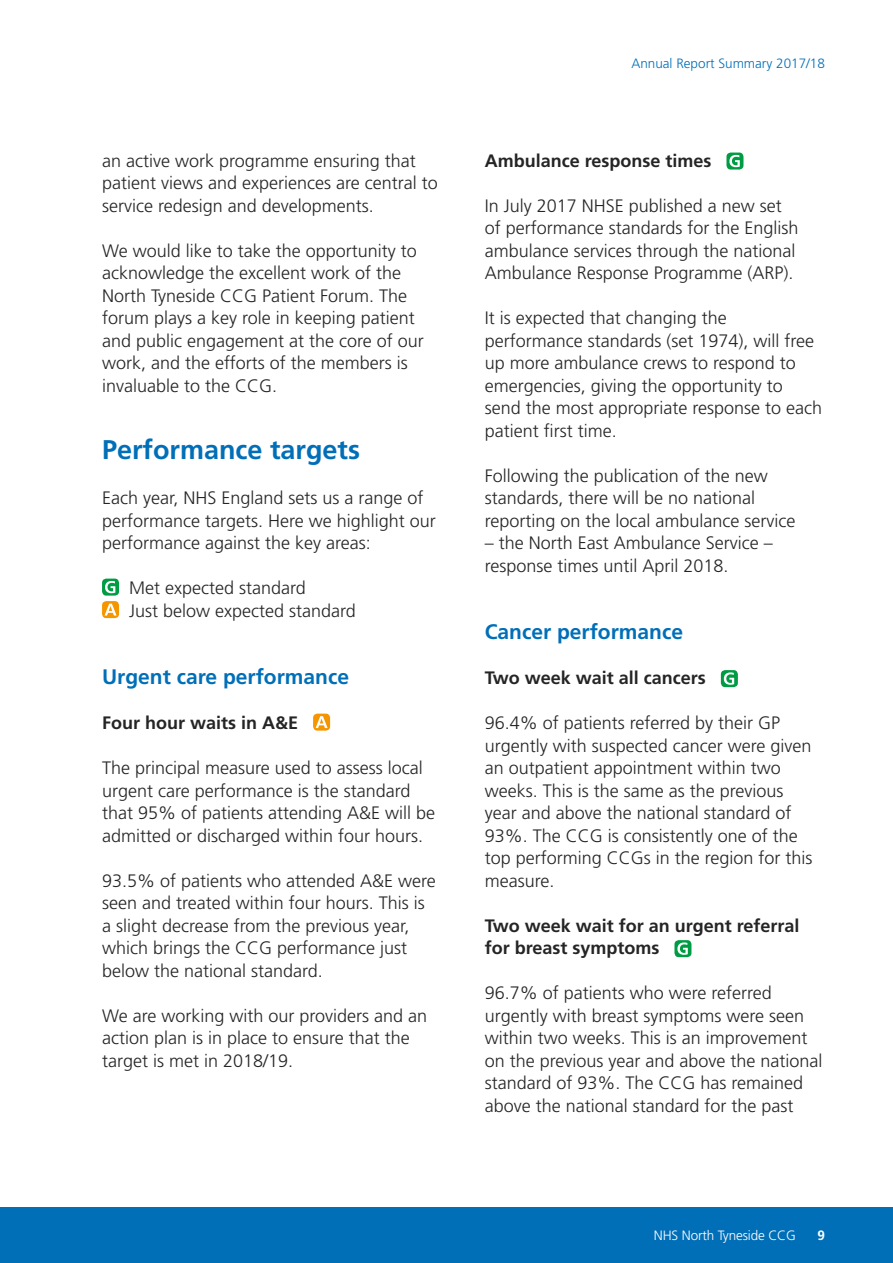
<style>
.page{position:relative;width:893px;height:1263px;background:#fff}
.page>*{position:absolute;margin:0;border:0;box-sizing:border-box;transform-origin:0 0}
.t1{font:700 27px "Frutiger";color:#006fb8}
.t2{font:700 21px "Frutiger";color:#006fb8}
.t3{font:300 18px/22.5px "Frutiger";color:#252525}
.t4{font:700 18px/22.5px "Frutiger";color:#252525}
.t5{font:300 13.5px "Frutiger";color:#006fb8}
.t6{font:300 13.5px "Frutiger";letter-spacing:-.01em;color:#fff}
.t7{font:700 13.5px "Frutiger";color:#fff}
</style>
<div class="page">
<div style="left:102px;top:579px;width:17px;height:17px;background:#009c44;border-radius:4px"></div>
<svg style="left:105px;top:581px;width:10px;height:12px"></svg>
<svg style="left:102px;top:601px;width:17px;height:17px"></svg>
<svg style="left:105px;top:604px;width:12px;height:11px"></svg>
<div style="left:313px;top:714px;width:17px;height:17px;background:#f59600;border-radius:4px"></div>
<svg style="left:316px;top:716px;width:12px;height:12px"></svg>
<div style="left:726px;top:153px;width:17px;height:17px;background:#009c44;border-radius:4px"></div>
<svg style="left:729px;top:155px;width:11px;height:12px"></svg>
<div style="left:721px;top:670px;width:17px;height:17px;background:#009c44;border-radius:4px"></div>
<svg style="left:724px;top:672px;width:10px;height:13px"></svg>
<div style="left:674px;top:940px;width:17px;height:17px;background:#009c44;border-radius:4px"></div>
<svg style="left:677px;top:942px;width:11px;height:13px"></svg>
<div style="left:0;top:1208px;width:893px;height:55px;background:#006fb8"></div>
<p class="t3" style="left:102px;top:149px;width:337px">an active work programme ensuring that patient views and experiences are central to service redesign and developments.</p>
<p class="t3" style="left:102px;top:239px;width:323px">We would like to take the opportunity to acknowledge the excellent work of the North Tyneside CCG Patient Forum. The forum plays a key role in keeping patient and public engagement at the core of our work, and the efforts of the members is invaluable to the CCG.</p>
<h1 class="t1" style="left:102px;top:434px;width:260px">Performance targets</h1>
<p class="t3" style="left:102px;top:487px;width:335px">Each year, NHS England sets us a range of performance targets. Here we highlight our performance against the key areas:</p>
<p class="t3" style="left:129px;top:577px;width:228px">Met expected standard<br>Just below expected standard</p>
<p class="t2" style="left:102px;top:665px;width:249px">Urgent care performance</p>
<p class="t4" style="left:102px;top:711px;width:198px">Four hour waits in A&amp;E</p>
<p class="t3" style="left:102px;top:757px;width:335px">The principal measure used to assess local urgent care performance is the standard that 95% of patients attending A&amp;E will be admitted or discharged within four hours.</p>
<p class="t3" style="left:102px;top:869px;width:335px">93.5% of patients who attended A&amp;E were seen and treated within four hours. This is a slight decrease from the previous year, which brings the CCG performance just below the national standard.</p>
<p class="t3" style="left:102px;top:1004px;width:327px">We are working with our providers and an action plan is in place to ensure that the target is met in 2018/19.</p>
<p class="t5" style="left:631px;top:56px;width:195px">Annual Report Summary 2017/18</p>
<p class="t4" style="left:485px;top:149px;width:228px">Ambulance response times</p>
<p class="t3" style="left:485px;top:194px;width:315px">In July 2017 NHSE published a new set of performance standards for the English ambulance services through the national Ambulance Response Programme (ARP).</p>
<p class="t3" style="left:485px;top:307px;width:339px">It is expected that changing the performance standards (set 1974), will free up more ambulance crews to respond to emergencies, giving the opportunity to send the most appropriate response to each patient first time.</p>
<p class="t3" style="left:485px;top:464px;width:312px">Following the publication of the new standards, there will be no national reporting on the local ambulance service</p>
<p class="t3" style="left:485px;top:532px;width:290px">– the North East Ambulance Service – response times until April 2018.</p>
<p class="t2" style="left:485px;top:620px;width:200px">Cancer performance</p>
<p class="t4" style="left:485px;top:666px;width:223px">Two week wait all cancers</p>
<p class="t3" style="left:485px;top:712px;width:329px">96.4% of patients referred by their GP urgently with suspected cancer were given an outpatient appointment within two weeks. This is the same as the previous year and above the national standard of 93%. The CCG is consistently one of the top performing CCGs in the region for this measure.</p>
<p class="t4" style="left:485px;top:914px;width:316px">Two week wait for an urgent referral for breast symptoms</p>
<p class="t3" style="left:485px;top:982px;width:339px">96.7% of patients who were referred urgently with breast symptoms were seen within two weeks. This is an improvement on the previous year and above the national standard of 93%. The CCG has remained above the national standard for the past</p>
<p class="t6" style="left:654px;top:1227px;width:143px">NHS North Tyneside CCG</p>
<p class="t7" style="left:817px;top:1227px;width:9px">9</p>
</div>
